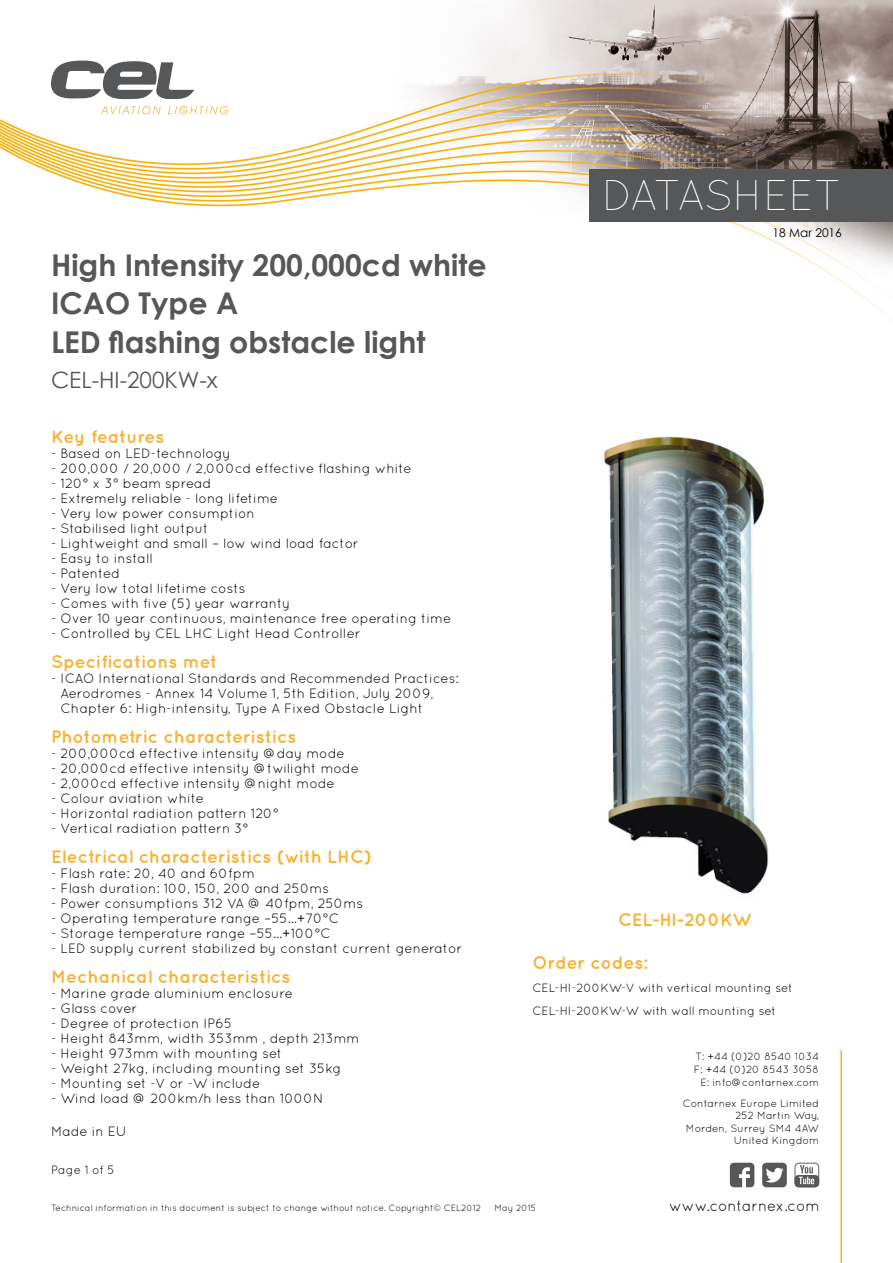
<style>
.page{position:relative;width:893px;height:1263px;background:#fff}
.page>*{position:absolute;margin:0;border:0;box-sizing:border-box;transform-origin:0 0}
.t1{font:300 42.9px "Quicksand";letter-spacing:-.01em;color:#fff}
.t2{font:700 30px/38.5px "Century Gothic";color:#575756}
.t3{font:22.5px "Century Gothic";color:#575756}
.t4{font:700 18px "Quicksand";color:#f7b334}
.t5{font:15px "Quicksand";letter-spacing:-.005em;color:#000}
.t6{font:13.5px/15px "Quicksand";color:#000}
.t7{font:12px/23px "Quicksand";color:#000}
.t8{font:12px "Century Gothic";color:#000}
.t9{font:10.5px/12.6px "Quicksand";color:#000;text-align:right}
.t10{font:9px "Quicksand";color:#000}
</style>
<div class="page">
<img style="left:0;top:0;width:893px;height:320px">
<svg style="left:51px;top:61px;width:143px;height:39px"></svg>
<svg style="left:101px;top:106px;width:60px;height:8px"></svg>
<svg style="left:168px;top:106px;width:60px;height:8px"></svg>
<div style="left:589px;top:169px;width:304px;height:52px;background:#555759"></div>
<svg style="left:730px;top:1163px;width:24px;height:24px"></svg>
<svg style="left:762px;top:1163px;width:25px;height:24px"></svg>
<svg style="left:794px;top:1163px;width:25px;height:24px"></svg>
<hr style="left:840px;top:1050px;width:2px;height:213px;background:#f7b334">
<img style="left:604px;top:436px;width:165px;height:458px">
<h1 class="t1" style="left:602px;top:170px;width:241px">DATASHEET</h1>
<h2 class="t2" style="left:51px;top:244px;width:437px">High Intensity 200,000cd white<br>ICAO Type A<br>LED flashing obstacle light</h2>
<h3 class="t3" style="left:51px;top:364px;width:168px">CEL-HI-200KW-x</h3>
<h3 class="t4" style="left:51px;top:426px;width:115px">Key features</h3>
<p class="t6" style="left:51px;top:446px;width:181px">- Based on LED-technology</p>
<p class="t6" style="left:51px;top:461px;width:362px">- 200,000 / 20,000 / 2,000cd effective flashing white</p>
<p class="t6" style="left:51px;top:476px;width:162px">- 120° x 3° beam spread</p>
<p class="t6" style="left:51px;top:491px;width:229px">- Extremely reliable - long lifetime</p>
<p class="t6" style="left:51px;top:506px;width:205px">- Very low power consumption</p>
<p class="t6" style="left:51px;top:521px;width:159px">- Stabilised light output</p>
<p class="t6" style="left:51px;top:536px;width:309px">- Lightweight and small – low wind load factor</p>
<p class="t6" style="left:51px;top:551px;width:103px">- Easy to install</p>
<p class="t6" style="left:51px;top:566px;width:71px">- Patented</p>
<p class="t6" style="left:51px;top:581px;width:196px">- Very low total lifetime costs</p>
<p class="t6" style="left:51px;top:596px;width:241px">- Comes with five (5) year warranty</p>
<p class="t6" style="left:51px;top:611px;width:402px">- Over 10 year continuous, maintenance free operating time</p>
<p class="t6" style="left:51px;top:626px;width:311px">- Controlled by CEL LHC Light Head Controller</p>
<h3 class="t4" style="left:51px;top:651px;width:168px">Specifications met</h3>
<p class="t6" style="left:61px;top:671px;width:400px;text-indent:-10px">- ICAO International Standards and Recommended Practices:<br>Aerodromes - Annex 14 Volume 1, 5th Edition, July 2009,<br>Chapter 6: High-intensity, Type A Fixed Obstacle Light</p>
<h3 class="t4" style="left:51px;top:726px;width:247px">Photometric characteristics</h3>
<p class="t6" style="left:51px;top:746px;width:295px">- 200,000cd effective intensity @day mode</p>
<p class="t6" style="left:51px;top:761px;width:309px">- 20,000cd effective intensity @twilight mode</p>
<p class="t6" style="left:51px;top:776px;width:285px">- 2,000cd effective intensity @night mode</p>
<p class="t6" style="left:51px;top:791px;width:154px">- Colour aviation white</p>
<p class="t6" style="left:51px;top:806px;width:229px">- Horizontal radiation pattern 120°</p>
<p class="t6" style="left:51px;top:821px;width:199px">- Vertical radiation pattern 3°</p>
<h3 class="t4" style="left:51px;top:846px;width:322px">Electrical characteristics (with LHC)</h3>
<p class="t6" style="left:51px;top:866px;width:205px">- Flash rate: 20, 40 and 60fpm</p>
<p class="t6" style="left:51px;top:881px;width:280px">- Flash duration: 100, 150, 200 and 250ms</p>
<p class="t6" style="left:51px;top:896px;width:313px">- Power consumptions 312 VA @ 40fpm, 250ms</p>
<p class="t6" style="left:51px;top:911px;width:290px">- Operating temperature range –55...+70°C</p>
<p class="t6" style="left:51px;top:926px;width:281px">- Storage temperature range –55...+100°C</p>
<p class="t6" style="left:51px;top:941px;width:413px">- LED supply current stabilized by constant current generator</p>
<h3 class="t4" style="left:51px;top:966px;width:241px">Mechanical characteristics</h3>
<p class="t6" style="left:51px;top:986px;width:243px">- Marine grade aluminium enclosure</p>
<p class="t6" style="left:51px;top:1001px;width:88px">- Glass cover</p>
<p class="t6" style="left:51px;top:1016px;width:183px">- Degree of protection IP65</p>
<p class="t6" style="left:51px;top:1031px;width:310px">- Height 843mm, width 353mm , depth 213mm</p>
<p class="t6" style="left:51px;top:1046px;width:233px">- Height 973mm with mounting set</p>
<p class="t6" style="left:51px;top:1061px;width:292px">- Weight 27kg, including mounting set 35kg</p>
<p class="t6" style="left:51px;top:1076px;width:211px">- Mounting set -V or -W include</p>
<p class="t6" style="left:51px;top:1091px;width:274px">- Wind load @ 200km/h less than 1000N</p>
<p class="t6" style="left:51px;top:1123px;width:77px">Made in EU</p>
<p class="t7" style="left:51px;top:1158px;width:65px">Page 1 of 5</p>
<p class="t8" style="left:773px;top:224px;width:71px">18 Mar 2016</p>
<h3 class="t4" style="left:618px;top:909px;width:136px">CEL-HI-200KW</h3>
<h3 class="t4" style="left:532px;top:952px;width:117px">Order codes:</h3>
<p class="t7" style="left:532px;top:976px;width:262px">CEL-HI-200KW-V with vertical mounting set<br>CEL-HI-200KW-W with wall mounting set</p>
<p class="t9" style="left:694px;top:1050px;width:127px">T: +44 (0)20 8540 1034<br>F: +44 (0)20 8543 3058<br>E: info@contarnex.com</p>
<p class="t9" style="left:683px;top:1096px;width:138px">Contarnex Europe Limited<br>252 Martin Way,<br>Morden, Surrey SM4 4AW<br>United Kingdom</p>
<p class="t10" style="left:51px;top:1202px;width:432px">Technical information in this document is subject to change without notice. Copyright© CEL2012</p>
<p class="t10" style="left:495px;top:1202px;width:43px">May 2015</p>
<p class="t5" style="left:669px;top:1197px;width:152px">www.contarnex.com</p>
</div>
